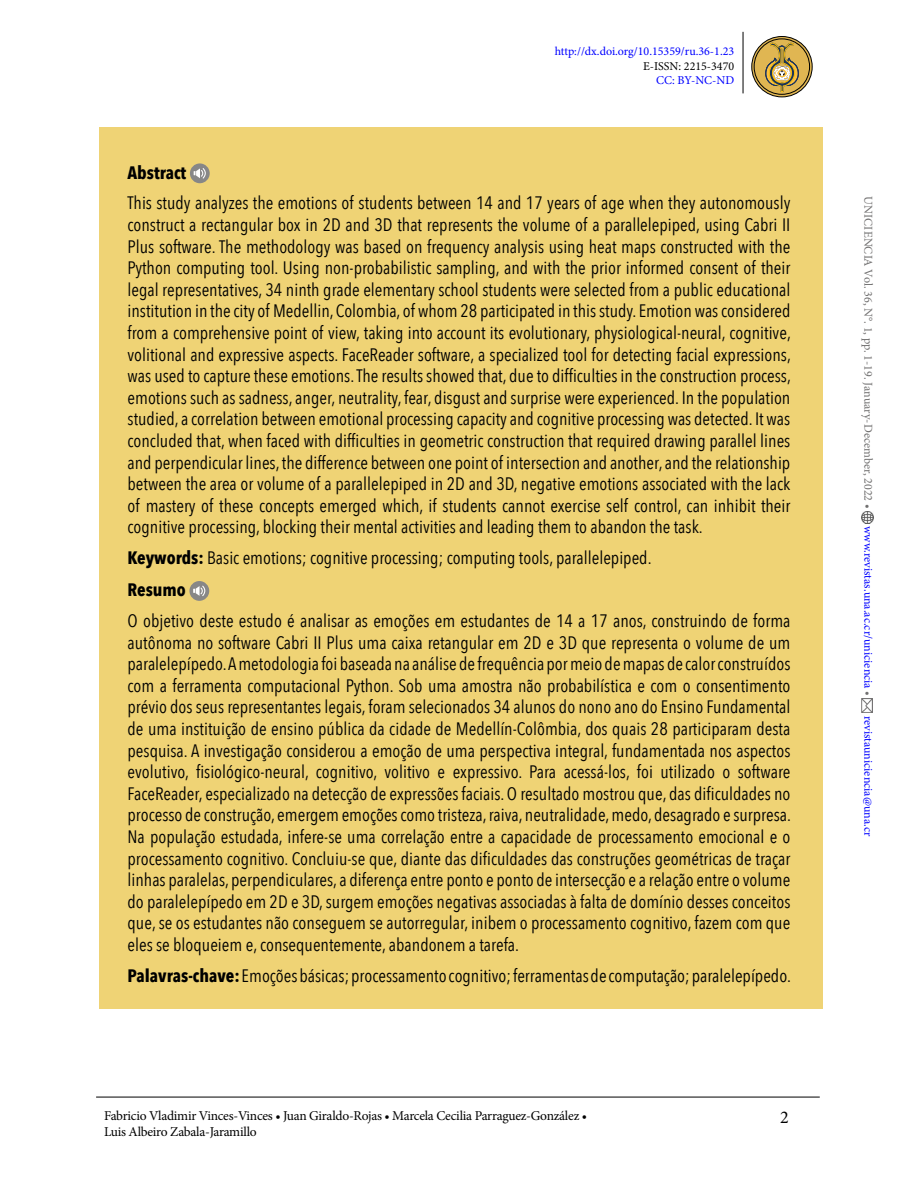
<style>
.page{position:relative;width:918px;height:1188px;background:#fff}
.page>*{position:absolute;margin:0;border:0;box-sizing:border-box;transform-origin:0 0}
.t1{font:18px/21.6px "Avenir Next Condensed";color:#000;text-align:justify}
.t2{font:700 18px "Avenir Next Condensed";color:#000}
.t3{font:18px "Minion Pro";color:#000}
.t4{font:13.5px/16.2px "Minion Pro";letter-spacing:-.02em;color:#000}
.t5{font:12px "Minion Pro";color:#00f}
.t6{font:12px "Minion Pro";color:#706f6f}
.t7{font:12px "Minion Pro";color:#000}
.s1{font-weight:700}
.s2{color:#706f6f}
</style>
<div class="page">
<hr style="left:743px;top:32px;width:1px;height:61px;background:#000">
<svg style="left:862px;top:511px;width:12px;height:12px"></svg>
<img style="left:862px;top:699px;width:10px;height:14px">
<hr style="left:96px;top:1097px;width:724px;height:1px;background:#000">
<svg style="left:752px;top:37px;width:60px;height:60px"></svg>
<div style="left:754px;top:39px;width:56px;height:56px;border:1px solid #000;border-radius:50%"></div>
<div style="left:751px;top:36px;width:62px;height:61px;border:1px solid #000;border-radius:50%"></div>
<svg style="left:765px;top:42px;width:34px;height:50px;background:#bb9e53"></svg>
<div style="left:99px;top:128px;width:724px;height:881px;background:#efd375"></div>
<div style="left:190px;top:163px;width:20px;height:20px;background:#878787;border-radius:50%"></div>
<svg style="left:194px;top:168px;width:12px;height:11px"></svg>
<div style="left:189px;top:581px;width:20px;height:20px;background:#878787;border-radius:50%"></div>
<svg style="left:193px;top:586px;width:12px;height:10px"></svg>
<p class="t5" style="left:555px;top:44px;width:181px">http://dx.doi.org/10.15359/ru.36-1.23</p>
<p class="t7" style="left:643px;top:58px;width:93px">E-ISSN: 2215-3470</p>
<p class="t5" style="left:656px;top:72px;width:80px">CC: BY-NC-ND</p>
<p class="t2" style="left:128px;top:161px;width:60px">Abstract</p>
<p class="t1" style="left:128px;top:191px;width:665px">This study analyzes the emotions of students between 14 and 17 years of age when they autonomously construct a rectangular box in 2D and 3D that represents the volume of a parallelepiped, using Cabri II Plus software. The methodology was based on frequency analysis using heat maps constructed with the Python computing tool. Using non-probabilistic sampling, and with the prior informed consent of their legal representatives, 34 ninth grade elementary school students were selected from a public educational institution in the city of Medellin, Colombia, of whom 28 participated in this study. Emotion was considered from a comprehensive point of view, taking into account its evolutionary, physiological-neural, cognitive, volitional and expressive aspects. FaceReader software, a specialized tool for detecting facial expressions, was used to capture these emotions. The results showed that, due to difficulties in the construction process, emotions such as sadness, anger, neutrality, fear, disgust and surprise were experienced. In the population studied, a correlation between emotional processing capacity and cognitive processing was detected. It was concluded that, when faced with difficulties in geometric construction that required drawing parallel lines and perpendicular lines, the difference between one point of intersection and another, and the relationship between the area or volume of a parallelepiped in 2D and 3D, negative emotions associated with the lack of mastery of these concepts emerged which, if students cannot exercise self control, can inhibit their cognitive processing, blocking their mental activities and leading them to abandon the task.</p>
<p class="t1" style="left:128px;top:541px;width:526px;line-height:32.4px"><span class="s1">Keywords:</span> Basic emotions; cognitive processing; computing tools, parallelepiped.<br><span class="s1">Resumo</span></p>
<p class="t1" style="left:128px;top:609px;width:665px">O objetivo deste estudo é analisar as emoções em estudantes de 14 a 17 anos, construindo de forma autônoma no software Cabri II Plus uma caixa retangular em 2D e 3D que representa o volume de um paralelepípedo. A metodologia foi baseada na análise de frequência por meio de mapas de calor construídos com a ferramenta computacional Python. Sob uma amostra não probabilística e com o consentimento prévio dos seus representantes legais, foram selecionados 34 alunos do nono ano do Ensino Fundamental de uma instituição de ensino pública da cidade de Medellín-Colômbia, dos quais 28 participaram desta pesquisa. A investigação considerou a emoção de uma perspectiva integral, fundamentada nos aspectos evolutivo, fisiológico-neural, cognitivo, volitivo e expressivo. Para acessá-los, foi utilizado o software FaceReader, especializado na detecção de expressões faciais. O resultado mostrou que, das dificuldades no processo de construção, emergem emoções como tristeza, raiva, neutralidade, medo, desagrado e surpresa.<br>Na população estudada, infere-se uma correlação entre a capacidade de processamento emocional e o processamento cognitivo. Concluiu-se que, diante das dificuldades das construções geométricas de traçar linhas paralelas, perpendiculares, a diferença entre ponto e ponto de intersecção e a relação entre o volume do paralelepípedo em 2D e 3D, surgem emoções negativas associadas à falta de domínio desses conceitos que, se os estudantes não conseguem se autorregular, inibem o processamento cognitivo, fazem com que eles se bloqueiem e, consequentemente, abandonem a tarefa.</p>
<p class="t1" style="left:128px;top:964px;width:665px"><span class="s1">Palavras-chave:</span> Emoções básicas; processamento cognitivo; ferramentas de computação; paralelepípedo.</p>
<p class="t4" style="left:104px;top:1107px;width:484px">Fabricio Vladimir Vinces-Vinces • Juan Giraldo-Rojas • Marcela Cecilia Parraguez-González •<br>Luis Albeiro Zabala-Jaramillo</p>
<p class="t3" style="left:780px;top:1105px;width:10px">2</p>
<p class="t6" style="left:876px;top:196px;width:314px;rotate:90deg">UNICIENCIA Vol. 36, N°. 1, pp. 1-19. January-December, 2022 •</p>
<p class="t5" style="left:876px;top:526px;width:172px;rotate:90deg">www.revistas.una.ac.cr/uniciencia <span class="s2">•</span></p>
<p class="t5" style="left:876px;top:716px;width:122px;rotate:90deg">revistauniciencia@una.cr</p>
</div>
